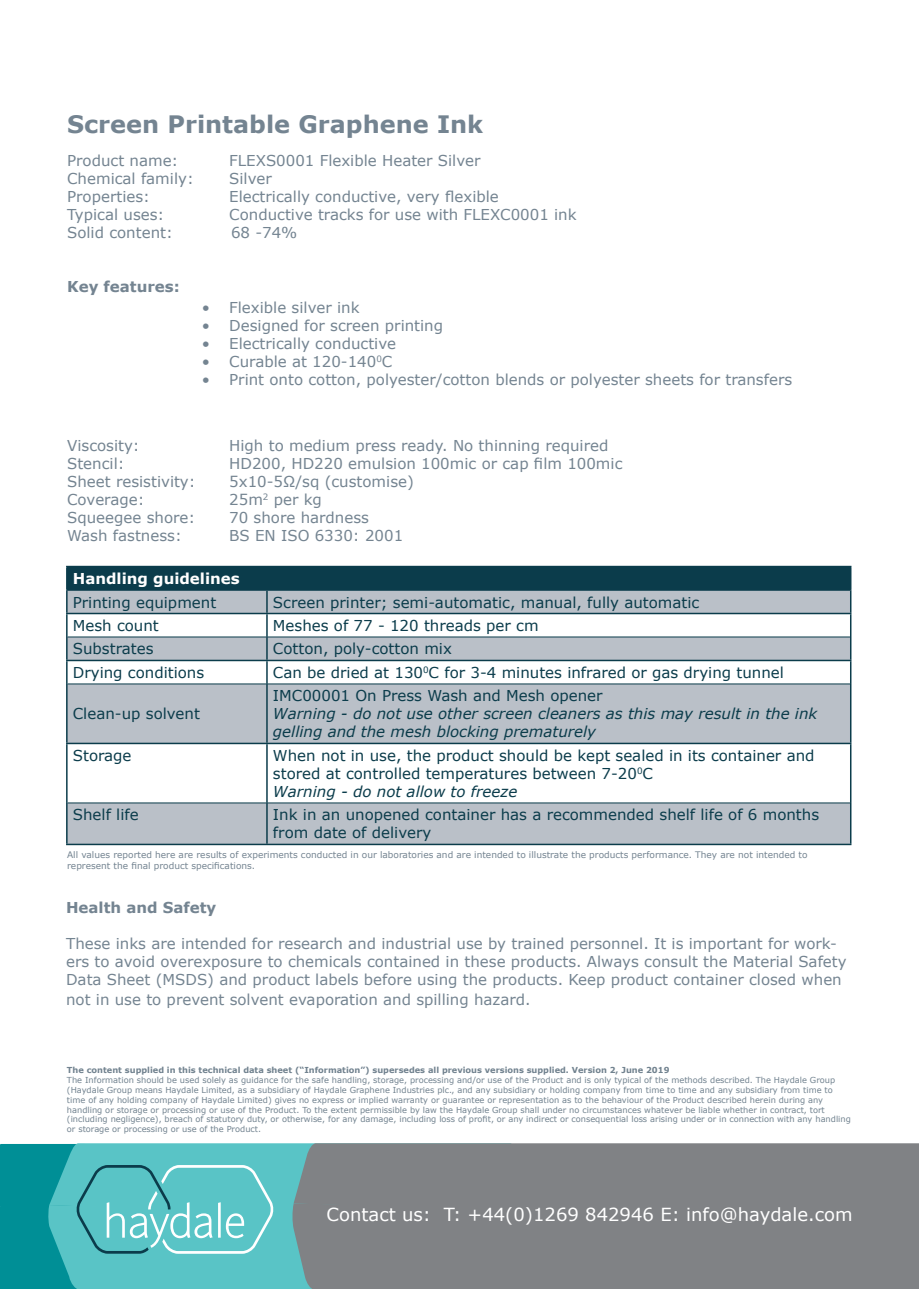
<style>
.page{position:relative;width:919px;height:1289px;background:#fff}
.page>*{position:absolute;margin:0;border:0;box-sizing:border-box;transform-origin:0 0}
.t1{font:700 24px "Verdana";color:#748491}
.t2{font:18px "Verdana";color:#fff}
.t3{font:15px/18px "Verdana";color:#748491}
.t4{font:15px/18px "Verdana";color:#0b3c4b}
.t5{font:italic 15px/18px "Verdana";color:#0b3c4b}
.t6{font:700 15px "Verdana";color:#748491}
.t7{font:700 15px "Verdana";color:#fff}
.t8{font:9px/10.8px "Verdana";color:#748491}
.t9{font:8.25px/9.9px "Verdana";color:#71828f}
.t10{font:700 8.25px "Verdana";color:#71828f}
</style>
<div class="page">
<div style="left:517px;top:1143px;width:401px;height:60px;background:#808285"></div>
<div style="left:517px;top:1203px;width:401px;height:85px;background:#808285"></div>
<svg style="left:0;top:1143px;width:517px;height:145px;background:#63a2a5"></svg>
<div style="left:67px;top:566px;width:783px;height:24px;background:#0b3c4b"></div>
<svg style="left:68px;top:590px;width:781px;height:253px;fill:#bac0c8"></svg>
<hr style="left:66px;top:566px;width:201px;height:1px;background:#0b3c4b">
<hr style="left:66px;top:567px;width:2px;height:22px;background:#0b3c4b">
<hr style="left:267px;top:566px;width:584px;height:1px;background:#0b3c4b">
<hr style="left:849px;top:567px;width:2px;height:22px;background:#0b3c4b">
<hr style="left:66px;top:589px;width:201px;height:1px;background:#0b3c4b">
<hr style="left:267px;top:589px;width:584px;height:1px;background:#0b3c4b">
<hr style="left:66px;top:590px;width:2px;height:22px;background:#0b3c4b">
<hr style="left:266px;top:590px;width:2px;height:22px;background:#0b3c4b">
<hr style="left:849px;top:590px;width:2px;height:22px;background:#0b3c4b">
<hr style="left:66px;top:612px;width:201px;height:2px;background:#0b3c4b">
<hr style="left:66px;top:614px;width:2px;height:23px;background:#0b3c4b">
<hr style="left:267px;top:612px;width:584px;height:2px;background:#0b3c4b">
<hr style="left:266px;top:614px;width:2px;height:22px;background:#0b3c4b">
<hr style="left:849px;top:614px;width:2px;height:23px;background:#0b3c4b">
<hr style="left:66px;top:637px;width:2px;height:22px;background:#0b3c4b">
<hr style="left:266px;top:637px;width:2px;height:22px;background:#0b3c4b">
<hr style="left:849px;top:637px;width:2px;height:22px;background:#0b3c4b">
<hr style="left:66px;top:659px;width:201px;height:2px;background:#0b3c4b">
<hr style="left:66px;top:661px;width:2px;height:23px;background:#0b3c4b">
<hr style="left:267px;top:659px;width:584px;height:2px;background:#0b3c4b">
<hr style="left:266px;top:661px;width:2px;height:22px;background:#0b3c4b">
<hr style="left:849px;top:661px;width:2px;height:23px;background:#0b3c4b">
<hr style="left:66px;top:684px;width:2px;height:58px;background:#0b3c4b">
<hr style="left:266px;top:684px;width:2px;height:58px;background:#0b3c4b">
<hr style="left:849px;top:684px;width:2px;height:58px;background:#0b3c4b">
<hr style="left:66px;top:742px;width:201px;height:2px;background:#0b3c4b">
<hr style="left:66px;top:744px;width:2px;height:59px;background:#0b3c4b">
<hr style="left:267px;top:742px;width:584px;height:2px;background:#0b3c4b">
<hr style="left:266px;top:744px;width:2px;height:58px;background:#0b3c4b">
<hr style="left:849px;top:744px;width:2px;height:59px;background:#0b3c4b">
<hr style="left:66px;top:803px;width:2px;height:40px;background:#0b3c4b">
<hr style="left:266px;top:803px;width:2px;height:40px;background:#0b3c4b">
<hr style="left:849px;top:803px;width:2px;height:40px;background:#0b3c4b">
<hr style="left:66px;top:843px;width:201px;height:2px;background:#0b3c4b">
<hr style="left:267px;top:843px;width:584px;height:2px;background:#0b3c4b">
<hr style="left:68px;top:636px;width:199px;height:1px;background:#0b3c4b">
<hr style="left:267px;top:636px;width:582px;height:1px;background:#0b3c4b">
<hr style="left:68px;top:683px;width:199px;height:1px;background:#0b3c4b">
<hr style="left:267px;top:683px;width:582px;height:1px;background:#0b3c4b">
<hr style="left:68px;top:802px;width:199px;height:1px;background:#0b3c4b">
<hr style="left:267px;top:802px;width:582px;height:1px;background:#0b3c4b">
<p class="t1" style="left:67px;top:107px;width:417px">Screen Printable Graphene Ink</p>
<p class="t3" style="left:67px;top:151px;width:113px">Product name:</p>
<p class="t3" style="left:229px;top:151px;width:253px">FLEXS0001 Flexible Heater Silver</p>
<p class="t3" style="left:67px;top:169px;width:128px">Chemical family:</p>
<p class="t3" style="left:229px;top:169px;width:44px">Silver</p>
<p class="t3" style="left:67px;top:187px;width:84px">Properties:</p>
<p class="t3" style="left:229px;top:187px;width:271px">Electrically conductive, very flexible</p>
<p class="t3" style="left:67px;top:205px;width:99px">Typical uses:</p>
<p class="t3" style="left:229px;top:205px;width:349px">Conductive tracks for use with FLEXC0001 ink</p>
<p class="t3" style="left:67px;top:223px;width:107px">Solid content:</p>
<p class="t3" style="left:231px;top:223px;width:68px">68 -74%</p>
<p class="t6" style="left:67px;top:275px;width:114px">Key features:</p>
<p class="t3" style="left:202px;top:299px;width:159px">• Flexible silver ink</p>
<p class="t3" style="left:202px;top:317px;width:243px">• Designed for screen printing</p>
<p class="t3" style="left:202px;top:335px;width:196px">• Electrically conductive</p>
<p class="t3" style="left:202px;top:353px;width:192px">• Curable at 120-140<sup>0</sup>C</p>
<p class="t3" style="left:202px;top:371px;width:592px">• Print onto cotton, polyester/cotton blends or polyester sheets for transfers</p>
<p class="t3" style="left:67px;top:436px;width:74px">Viscosity:</p>
<p class="t3" style="left:229px;top:436px;width:380px">High to medium press ready. No thinning required</p>
<p class="t3" style="left:67px;top:454px;width:59px">Stencil:</p>
<p class="t3" style="left:229px;top:454px;width:395px">HD200, HD220 emulsion 100mic or cap film 100mic</p>
<p class="t3" style="left:67px;top:472px;width:130px">Sheet resistivity:</p>
<p class="t3" style="left:229px;top:472px;width:186px">5x10-5Ω/sq (customise)</p>
<p class="t3" style="left:67px;top:490px;width:79px">Coverage:</p>
<p class="t3" style="left:229px;top:490px;width:94px">25m<sup>2</sup> per kg</p>
<p class="t3" style="left:67px;top:508px;width:130px">Squeegee shore:</p>
<p class="t3" style="left:229px;top:508px;width:141px">70 shore hardness</p>
<p class="t3" style="left:67px;top:526px;width:116px">Wash fastness:</p>
<p class="t3" style="left:229px;top:526px;width:175px">BS EN ISO 6330: 2001</p>
<p class="t7" style="left:73px;top:568px;width:168px">Handling guidelines</p>
<p class="t4" style="left:73px;top:593px;width:145px">Printing equipment</p>
<p class="t4" style="left:273px;top:593px;width:428px">Screen printer; semi-automatic, manual, fully automatic</p>
<p class="t4" style="left:73px;top:616px;width:87px">Mesh count</p>
<p class="t4" style="left:273px;top:616px;width:267px">Meshes of 77 - 120 threads per cm</p>
<p class="t4" style="left:73px;top:640px;width:82px">Substrates</p>
<p class="t4" style="left:273px;top:640px;width:180px">Cotton, poly-cotton mix</p>
<p class="t4" style="left:73px;top:663px;width:133px">Drying conditions</p>
<p class="t4" style="left:273px;top:663px;width:512px">Can be dried at 130<sup>0</sup>C for 3-4 minutes infrared or gas drying tunnel</p>
<p class="t4" style="left:73px;top:704px;width:129px">Clean-up solvent</p>
<p class="t4" style="left:273px;top:686px;width:331px">IMC00001 On Press Wash and Mesh opener</p>
<p class="t5" style="left:273px;top:704px;width:546px">Warning - do not use other screen cleaners as this may result in the ink gelling and the mesh blocking prematurely</p>
<p class="t4" style="left:73px;top:746px;width:60px">Storage</p>
<p class="t4" style="left:273px;top:746px;width:543px">When not in use, the product should be kept sealed in its container and stored at controlled temperatures between 7-20<sup>0</sup>C</p>
<p class="t5" style="left:273px;top:782px;width:246px">Warning - do not allow to freeze</p>
<p class="t4" style="left:73px;top:805px;width:67px">Shelf life</p>
<p class="t4" style="left:273px;top:805px;width:547px">Ink in an unopened container has a recommended shelf life of 6 months from date of delivery</p>
<p class="t8" style="left:67px;top:849px;width:742px">All values reported here are results of experiments conducted in our laboratories and are intended to illustrate the products performance. They are not intended to represent the final product specifications.</p>
<p class="t6" style="left:66px;top:896px;width:152px">Health and Safety</p>
<p class="t3" style="left:66px;top:934px;width:781px">These inks are intended for research and industrial use by trained personnel. It is important for work&shy;ers to avoid overexposure to chemicals contained in these products. Always consult the Material Safety<br>Data Sheet (MSDS) and product labels before using the products. Keep product container closed when</p>
<p class="t3" style="left:66px;top:990px;width:466px">not in use to prevent solvent evaporation and spilling hazard.</p>
<p class="t10" style="left:67px;top:1064px;width:604px">The content supplied in this technical data sheet (“Information”) supersedes all previous versions supplied. Version 2, June 2019</p>
<p class="t9" style="left:67px;top:1074px;width:785px">The Information should be used solely as guidance for the safe handling, storage, processing and/or use of the Product and is only typical of the methods described. The Haydale Group (Haydale Group means Haydale Limited, as a subsidiary of Haydale Graphene Industries plc., and any subsidiary or holding company from time to time and any subsidiary from time to time of any holding company of Haydale Limited) gives no express or implied warranty or guarantee or representation as to the behaviour of the Product described herein during any handling or storage or processing or use of the Product. To the extent permissible by law the Haydale Group shall under no circumstances whatever be liable whether in contract, tort (including negligence), breach of statutory duty, or otherwise, for any damage, including loss of profit, or any indirect or consequential loss arising under or in connection with any handling or storage or processing or use of the Product.</p>
<p class="t2" style="left:326px;top:1201px;width:527px">Contact us: T: +44(0)1269 842946 E: info@haydale.com</p>
</div>
